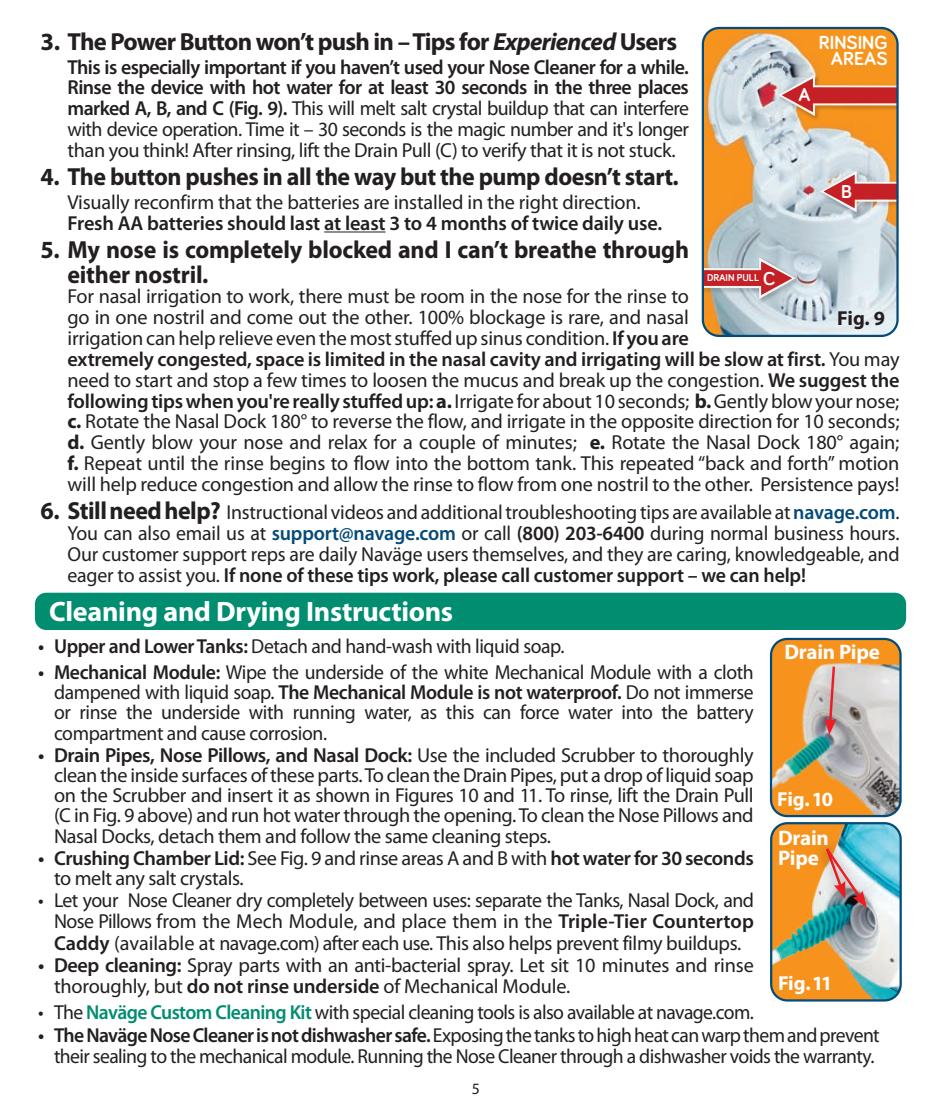
<style>
.page{position:relative;width:952px;height:1117px;background:#fff}
.page>*{position:absolute;margin:0;border:0;box-sizing:border-box;transform-origin:0 0}
.t1{font:700 28.12px "Myriad Pro";letter-spacing:-.01em;color:#fff}
.t2{font:700 24.75px/24.8px "Myriad Pro";letter-spacing:-.02em;color:#231f20}
.t3{font:700 21.15px/19.1px "Myriad Pro";letter-spacing:-.01em;color:#fff}
.t4{font:20.25px/20.9px "Myriad Pro";letter-spacing:-.01em;color:#231f20;text-align:justify}
.t5{font:20.25px/21.4px "Myriad Pro";letter-spacing:-.03em;color:#231f20;text-align:center}
.t6{font:600 20.25px "Myriad Pro";letter-spacing:-.01em;color:#231f20}
.t7{font:700 20.25px "Myriad Pro";letter-spacing:-.02em;color:#fff}
.t8{font:700 20.25px "Myriad Pro";color:#231f20}
.t9{font:700 19.57px/16.2px "Bariol";color:#fff;text-align:right}
.t10{font:700 19.12px "Bariol";color:#fff}
.t11{font:15.75px "Myriad Pro";color:#231f20}
.t12{font:700 10.35px "Bariol";color:#fff}
.s1{font-style:italic}
.s2{font-weight:600}
.s3{font-weight:700}
.s4{font-weight:700;font-size:24.75px}
.s5{font-weight:600;color:#054b79}
.s6{font-weight:600;color:#008d70}
</style>
<div class="page">
<div style="left:35px;top:592px;width:871px;height:38px;background:#008d70;border-radius:11px"></div>
<img style="left:704px;top:28px;width:193px;height:308px">
<img style="left:705px;top:254px;width:98px;height:52px">
<svg style="left:705px;top:257px;width:90px;height:42px;background:#c28a8e"></svg>
<img style="left:774px;top:71px;width:121px;height:53px">
<svg style="left:778px;top:74px;width:117px;height:42px;background:#d97a51"></svg>
<img style="left:816px;top:166px;width:79px;height:54px">
<svg style="left:820px;top:170px;width:75px;height:42px;background:#cb8f8e"></svg>
<div style="left:702px;top:27px;width:196px;height:310px;border:2px solid #054b79;border-radius:16px"></div>
<hr style="left:324px;top:231px;width:61px;height:1px;background:#231f20">
<img style="left:772px;top:641px;width:128px;height:174px">
<div style="left:770px;top:637px;width:131px;height:180px;border:2px solid #054b79;border-radius:16px"></div>
<img style="left:772px;top:824px;width:128px;height:176px">
<div style="left:770px;top:821px;width:132px;height:180px;border:2px solid #054b79;border-radius:16px"></div>
<div style="left:811px;top:653px;width:38px;height:93px;background:#231f20;opacity:.55"></div>
<svg style="left:824px;top:664px;width:12px;height:70px"></svg>
<div style="left:813px;top:835px;width:67px;height:85px;background:#231f20;opacity:.55"></div>
<img style="left:823px;top:845px;width:44px;height:62px">
<p class="t2" style="left:40px;top:28px;width:638px">3. The Power Button won’t push in – Tips for <span class="s1">Experienced</span> Users</p>
<p class="t4" style="left:68px;top:56px;width:623px"><span class="s2">This is especially important if you haven’t used your Nose Cleaner for a while.<br>Rinse the device with hot water for at least 30 seconds in the three places marked A, B, and C (Fig. 9).</span> This will melt salt crystal buildup that can interfere with device operation. Time it – 30 seconds is the magic number and it's longer than you think! After rinsing, lift the Drain Pull (C) to verify that it is not stuck.</p>
<p class="t2" style="left:40px;top:164px;width:640px">4. The button pushes in all the way but the pump doesn’t start.</p>
<p class="t4" style="left:68px;top:191px;width:575px">Visually reconfirm that the batteries are installed in the right direction.</p>
<p class="t6" style="left:68px;top:210px;width:596px">Fresh AA batteries should last at least 3 to 4 months of twice daily use.</p>
<p class="t2" style="left:68px;top:237px;width:623px;text-indent:-27px">5. My nose is completely blocked and I can’t breathe through either nostril.</p>
<p class="t4" style="left:68px;top:286px;width:833px;text-align:left">For nasal irrigation to work, there must be room in the nose for the rinse to<br>go in one nostril and come out the other. 100% blockage is rare, and nasal<br>irrigation can help relieve even the most stuffed up sinus condition. <span class="s2">If you are<br>extremely congested, space is limited in the nasal cavity and irrigating will be slow at first.</span> You may need to start and stop a few times to loosen the mucus and break up the congestion. <span class="s2">We suggest the following tips when you're really stuffed up:</span><span class="s3">a.</span>Irrigate for about 10 seconds; <span class="s3">b.</span>Gently blow your nose; <span class="s3">c.</span> Rotate the Nasal Dock 180° to reverse the flow, and irrigate in the opposite direction for 10 seconds; <span class="s3">d.</span> Gently blow your nose and relax for a couple of minutes; <span class="s3">e.</span> Rotate the Nasal Dock 180° again; <span class="s3">f.</span> Repeat until the rinse begins to flow into the bottom tank. This repeated “back and forth” motion will help reduce congestion and allow the rinse to flow from one nostril to the other. Persistence pays!</p>
<p class="t4" style="left:68px;top:501px;width:833px;text-indent:-27px"><span class="s4">6. Still need help?</span> Instructional videos and additional troubleshooting tips are available at <span class="s5">navage.com</span>.<br>You can also email us at <span class="s5">support@navage.com</span> or call <span class="s2">(800) 203-6400</span> during normal business hours.<br>Our customer support reps are daily Naväge users themselves, and they are caring, knowledgeable, and eager to assist you. <span class="s2">If none of these tips work, please call customer support – we can help!</span></p>
<p class="t9" style="left:819px;top:33px;width:70px">RINSING<br>AREAS</p>
<p class="t10" style="left:798px;top:81px;width:13px">A</p>
<p class="t10" style="left:841px;top:179px;width:12px">B</p>
<p class="t10" style="left:763px;top:265px;width:14px">C</p>
<p class="t12" style="left:707px;top:270px;width:54px">DRAIN PULL</p>
<p class="t8" style="left:837px;top:305px;width:49px">Fig. 9</p>
<h1 class="t1" style="left:49px;top:593px;width:406px">Cleaning and Drying Instructions</h1>
<p class="t4" style="left:38px;top:635px;width:528px"><span class="s2">• Upper and Lower Tanks:</span> Detach and hand-wash with liquid soap.</p>
<p class="t4" style="left:54px;top:661px;width:701px;line-height:20.2px;text-indent:-16px"><span class="s2">• Mechanical Module:</span> Wipe the underside of the white Mechanical Module with a cloth dampened with liquid soap. <span class="s2">The Mechanical Module is not waterproof.</span> Do not immerse or rinse the underside with running water, as this can force water into the battery compartment and cause corrosion.</p>
<p class="t4" style="left:54px;top:744px;width:701px;line-height:20.2px;text-indent:-16px"><span class="s2">• Drain Pipes, Nose Pillows, and Nasal Dock:</span> Use the included Scrubber to thoroughly clean the inside surfaces of these parts. To clean the Drain Pipes, put a drop of liquid soap on the Scrubber and insert it as shown in Figures 10 and 11. To rinse, lift the Drain Pull (C in Fig. 9 above) and run hot water through the opening. To clean the Nose Pillows and Nasal Docks, detach them and follow the same cleaning steps.</p>
<p class="t4" style="left:54px;top:847px;width:701px;line-height:20.2px;text-indent:-16px"><span class="s2">• Crushing Chamber Lid:</span> See Fig. 9 and rinse areas A and B with <span class="s2">hot water for 30 seconds </span>to melt any salt crystals.</p>
<p class="t4" style="left:54px;top:889px;width:701px;text-indent:-16px">• Let your Nose Cleaner dry completely between uses: separate the Tanks, Nasal Dock, and Nose Pillows from the Mech Module, and place them in the <span class="s2">Triple-Tier Countertop Caddy</span> (available at navage.com) after each use. This also helps prevent filmy buildups.</p>
<p class="t4" style="left:54px;top:953px;width:701px;text-indent:-16px"><span class="s2">• Deep cleaning:</span> Spray parts with an anti-bacterial spray. Let sit 10 minutes and rinse thoroughly, but <span class="s2">do not rinse underside</span> of Mechanical Module.</p>
<p class="t5" style="left:38px;top:1001px;width:717px">• The <span class="s6">Naväge Custom Cleaning Kit</span> with special cleaning tools is also available at navage.com.</p>
<p class="t5" style="left:38px;top:1023px;width:843px"><span class="s2">• The Naväge Nose Cleaner is not dishwasher safe.</span> Exposing the tanks to high heat can warp them and prevent their sealing to the mechanical module. Running the Nose Cleaner through a dishwasher voids the warranty.</p>
<p class="t3" style="left:784px;top:641px;width:97px">Drain Pipe</p>
<p class="t7" style="left:777px;top:785px;width:57px">Fig. 10</p>
<p class="t3" style="left:778px;top:827px;width:52px">Drain<br>Pipe</p>
<p class="t7" style="left:778px;top:969px;width:56px">Fig. 11</p>
<p class="t11" style="left:472px;top:1078px;width:10px">5</p>
</div>
